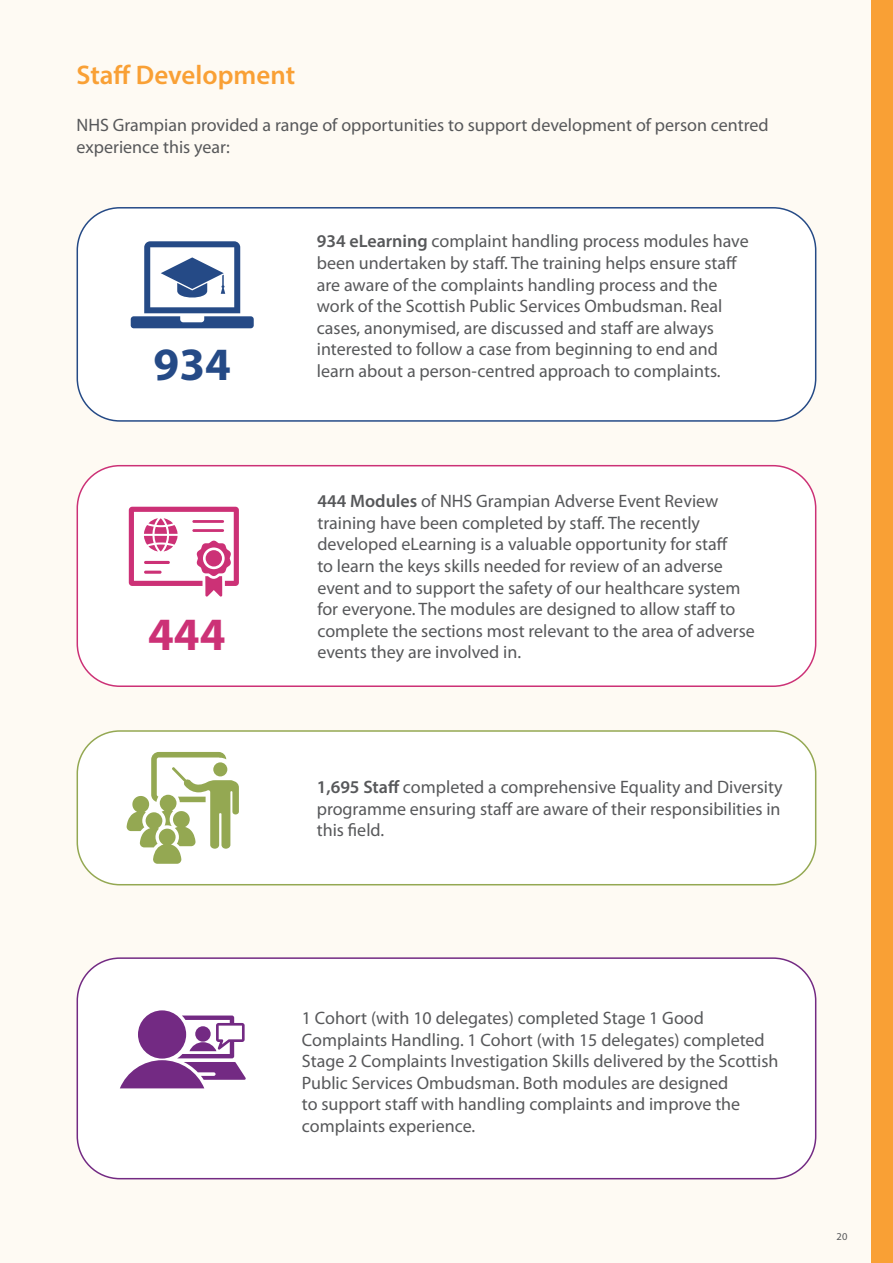
<style>
.page{position:relative;width:893px;height:1263px;background:#fefaf3}
.page>*{position:absolute;margin:0;border:0;box-sizing:border-box;transform-origin:0 0}
.sub_title{font:700 46.5px "Myriad Pro";color:#254a86}
.sub_title-2{font:700 46.5px "Myriad Pro";color:#cc3176}
.Titles{font:600 27px "Myriad Pro";color:#f9a035}
.body_text{font:18px/21.6px "Myriad Pro";color:#57585a}
.t1{font:10.5px "Myriad Pro";color:#57585a}
.s1{font-weight:600}
</style>
<div class="page">
<div style="left:77px;top:208px;width:739px;height:213px;background:#fff;border-radius:43px"></div>
<div style="left:77px;top:207px;width:739px;height:215px;border:2px solid #254a86;border-radius:43px"></div>
<div style="left:77px;top:466px;width:739px;height:220px;background:#fff;border-radius:43px"></div>
<div style="left:77px;top:465px;width:739px;height:222px;border:2px solid #cc3176;border-radius:43px"></div>
<div style="left:77px;top:731px;width:739px;height:154px;background:#fff;border-radius:43px"></div>
<div style="left:77px;top:730px;width:739px;height:155px;border:2px solid #94a852;border-radius:43px"></div>
<div style="left:77px;top:958px;width:739px;height:221px;background:#fff;border-radius:43px"></div>
<div style="left:77px;top:957px;width:739px;height:222px;border:2px solid #732a83;border-radius:43px"></div>
<svg style="left:131px;top:241px;width:123px;height:87px"></svg>
<svg style="left:129px;top:507px;width:110px;height:90px"></svg>
<svg style="left:127px;top:752px;width:112px;height:112px"></svg>
<svg style="left:138px;top:1010px;width:48px;height:48px"></svg>
<svg style="left:120px;top:1015px;width:126px;height:73px"></svg>
<div style="left:872px;top:0;width:21px;height:1263px;background:#f9a035"></div>
<p class="Titles" style="left:77px;top:58px;width:220px">Staff Development</p>
<p class="body_text" style="left:77px;top:114px;width:694px">NHS Grampian provided a range of opportunities to support development of person centred experience this year:</p>
<p class="sub_title" style="left:154px;top:334px;width:79px">934</p>
<p class="sub_title-2" style="left:148px;top:604px;width:79px">444</p>
<p class="body_text" style="left:317px;top:230px;width:433px"><span class="s1">934 eLearning</span> complaint handling process modules have been undertaken by staff. The training helps ensure staff are aware of the complaints handling process and the work of the Scottish Public Services Ombudsman. Real cases, anonymised, are discussed and staff are always interested to follow a case from beginning to end and learn about a person-centred approach to complaints.</p>
<p class="body_text" style="left:317px;top:490px;width:439px"><span class="s1">444 Modules</span> of NHS Grampian Adverse Event Review training have been completed by staff. The recently developed eLearning is a valuable opportunity for staff<br>to learn the keys skills needed for review of an adverse event and to support the safety of our healthcare system for everyone. The modules are designed to allow staff to complete the sections most relevant to the area of adverse events they are involved in.</p>
<p class="body_text" style="left:317px;top:776px;width:467px;text-align:justify"><span class="s1">1,695 Staff</span> completed a comprehensive Equality and Diversity programme ensuring staff are aware of their responsibilities in this field.</p>
<p class="body_text" style="left:302px;top:1007px;width:478px">1 Cohort (with 10 delegates) completed Stage 1 Good Complaints Handling. 1 Cohort (with 15 delegates) completed Stage 2 Complaints Investigation Skills delivered by the Scottish Public Services Ombudsman. Both modules are designed<br>to support staff with handling complaints and improve the complaints experience.</p>
<p class="t1" style="left:837px;top:1230px;width:12px">20</p>
</div>
